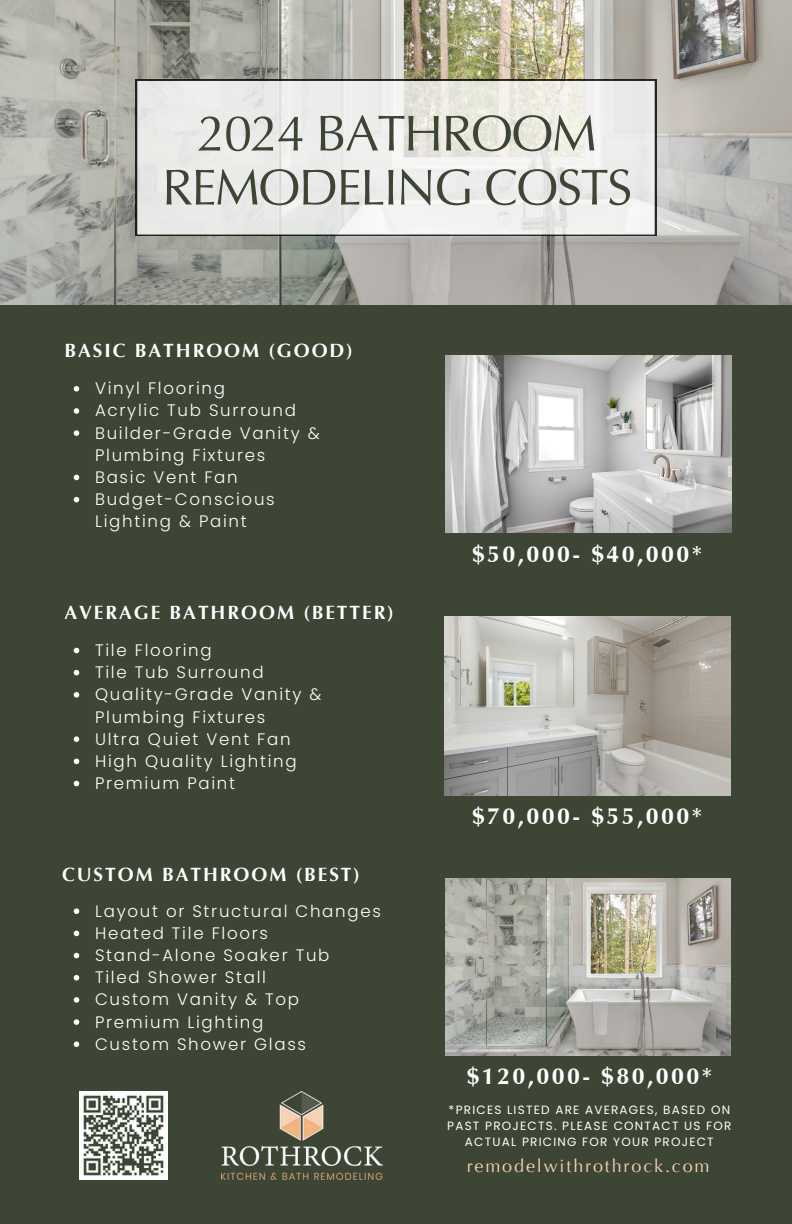
<style>
.page{position:relative;width:792px;height:1224px;background:#3d4535}
.page>*{position:absolute;margin:0;border:0;box-sizing:border-box;transform-origin:0 0}
.t1{font:50.6px/54px "Optima LT Pro";letter-spacing:-.03em;color:#3d4535;text-align:center}
.t2{font:700 23.2px "Optima LT Pro";letter-spacing:.105em;color:#fff}
.t3{font:700 19.2px "Optima LT Pro";letter-spacing:.1em;color:#fff}
.t4{font:18px "Optima LT Pro";letter-spacing:.105em;color:#f6d1b6}
.t5{font:300 16.6px/22.2px "Poppins";letter-spacing:.105em;color:#fff}
.t6{font:12px/16px "Poppins";letter-spacing:.105em;color:#fff;text-align:center}
</style>
<div class="page">
<img style="left:0;top:0;width:792px;height:304px">
<img style="left:445px;top:356px;width:287px;height:177px">
<img style="left:444px;top:617px;width:287px;height:178px">
<img style="left:445px;top:879px;width:285px;height:177px">
<svg style="left:136px;top:79px;width:520px;height:156px;background:#e1e1de"></svg>
<img style="left:222px;top:1091px;width:160px;height:89px">
<svg style="left:74px;top:386px;width:5px;height:6px"></svg>
<svg style="left:74px;top:408px;width:5px;height:6px"></svg>
<svg style="left:74px;top:430px;width:5px;height:6px"></svg>
<svg style="left:74px;top:475px;width:5px;height:5px"></svg>
<svg style="left:74px;top:497px;width:5px;height:5px"></svg>
<svg style="left:74px;top:648px;width:5px;height:5px"></svg>
<svg style="left:74px;top:670px;width:5px;height:5px"></svg>
<svg style="left:74px;top:692px;width:5px;height:6px"></svg>
<svg style="left:74px;top:736px;width:5px;height:6px"></svg>
<svg style="left:74px;top:759px;width:5px;height:5px"></svg>
<svg style="left:74px;top:781px;width:5px;height:5px"></svg>
<svg style="left:74px;top:908px;width:5px;height:6px"></svg>
<svg style="left:74px;top:931px;width:5px;height:5px"></svg>
<svg style="left:74px;top:953px;width:5px;height:5px"></svg>
<svg style="left:74px;top:975px;width:5px;height:6px"></svg>
<svg style="left:74px;top:997px;width:5px;height:6px"></svg>
<svg style="left:74px;top:1019px;width:5px;height:6px"></svg>
<svg style="left:74px;top:1041px;width:5px;height:6px"></svg>
<img style="left:79px;top:1091px;width:89px;height:89px">
<p class="t1" style="left:162px;top:112px;width:472px">2024 BATHROOM<br>REMODELING COSTS</p>
<p class="t3" style="left:64px;top:343px;width:290px">BASIC BATHROOM (GOOD)</p>
<p class="t5" style="left:95px;top:377px;width:131px">Vinyl Flooring</p>
<h2 class="t5" style="left:95px;top:400px;width:203px">Acrylic Tub Surround</h2>
<h3 class="t5" style="left:95px;top:422px;width:226px">Builder-Grade Vanity &amp;<br>Plumbing Fixtures</h3>
<p class="t5" style="left:95px;top:466px;width:144px">Basic Vent Fan</p>
<p class="t5" style="left:95px;top:488px;width:181px">Budget-Conscious<br>Lighting &amp; Paint</p>
<p class="t3" style="left:64px;top:605px;width:331px">AVERAGE BATHROOM (BETTER)</p>
<p class="t5" style="left:95px;top:639px;width:118px">Tile Flooring</p>
<p class="t5" style="left:95px;top:661px;width:170px">Tile Tub Surround</p>
<p class="t5" style="left:95px;top:683px;width:228px">Quality-Grade Vanity &amp;<br>Plumbing Fixtures</p>
<p class="t5" style="left:95px;top:728px;width:197px">Ultra Quiet Vent Fan</p>
<h2 class="t5" style="left:95px;top:750px;width:203px">High Quality Lighting</h2>
<h3 class="t5" style="left:95px;top:772px;width:142px">Premium Paint</h3>
<p class="t3" style="left:62px;top:867px;width:299px">CUSTOM BATHROOM (BEST)</p>
<p class="t5" style="left:95px;top:900px;width:287px">Layout or Structural Changes</p>
<p class="t5" style="left:95px;top:922px;width:175px">Heated Tile Floors</p>
<p class="t5" style="left:95px;top:944px;width:236px">Stand-Alone Soaker Tub</p>
<p class="t5" style="left:95px;top:966px;width:172px">Tiled Shower Stall</p>
<p class="t5" style="left:95px;top:989px;width:205px">Custom Vanity &amp; Top</p>
<p class="t5" style="left:95px;top:1011px;width:170px">Premium Lighting</p>
<p class="t5" style="left:95px;top:1033px;width:212px">Custom Shower Glass</p>
<p class="t2" style="left:472px;top:545px;width:232px">$50,000- $40,000*</p>
<p class="t2" style="left:472px;top:807px;width:232px">$70,000- $55,000*</p>
<p class="t2" style="left:467px;top:1067px;width:247px">$120,000- $80,000*</p>
<h2 class="t6" style="left:447px;top:1101px;width:286px">*PRICES LISTED ARE AVERAGES, BASED ON<br>PAST PROJECTS. PLEASE CONTACT US FOR<br>ACTUAL PRICING FOR YOUR PROJECT</h2>
<h4 class="t4" style="left:467px;top:1159px;width:244px">remodelwithrothrock.com</h4>
</div>
